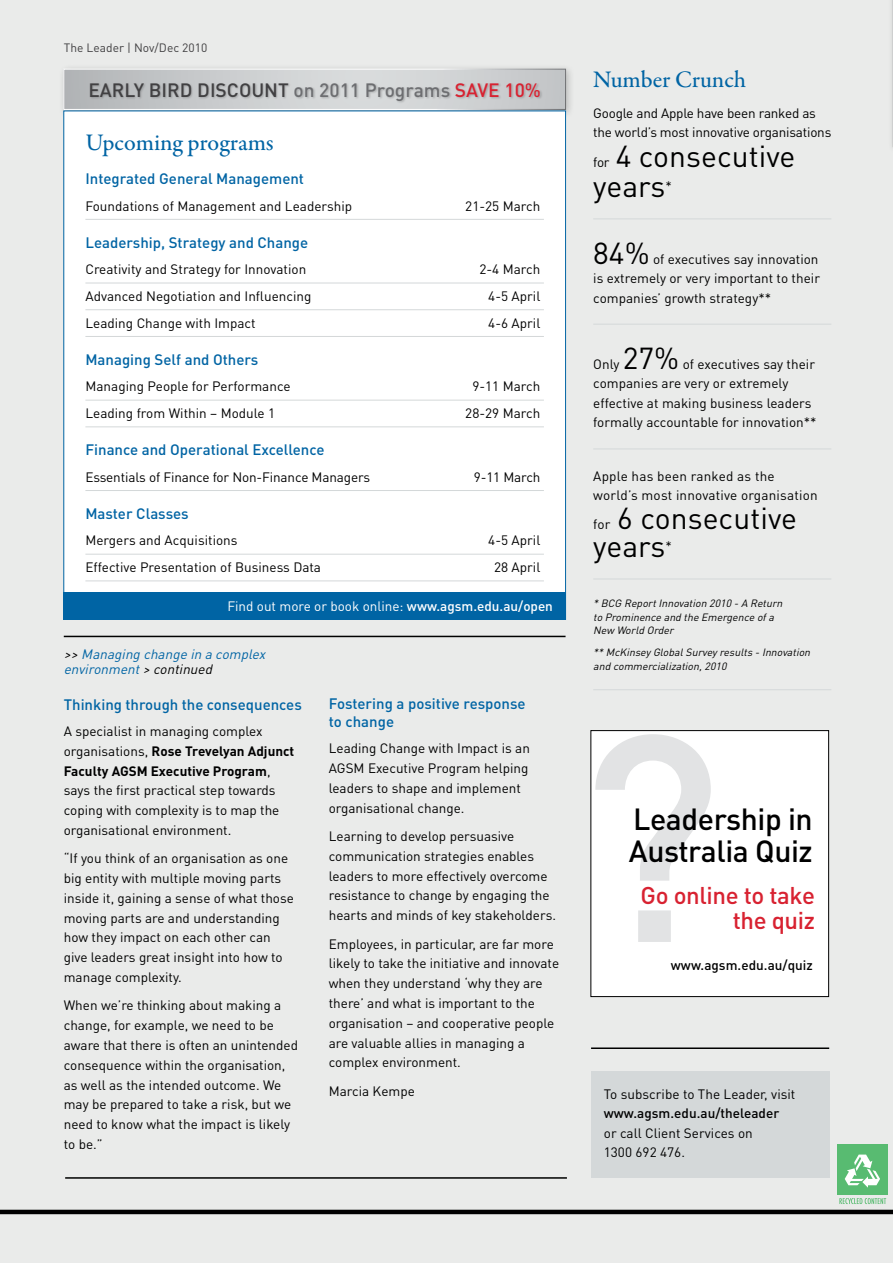
<style>
.page{position:relative;width:893px;height:1263px;background:#eaebea}
.page>*{position:absolute;margin:0;border:0;box-sizing:border-box;transform-origin:0 0}
.t1{font:500 289.35px "DIN Pro";color:#e2e3e4}
.t2{font:500 30.3px/32.1px "DIN Pro";letter-spacing:-.015em;color:#000}
.t3{font:30px/30px "DIN Pro";color:#000}
.t4{font:500 24px "Garamond Premr Pro";letter-spacing:-.005em;color:#0064a4}
.t5{font:500 24px/25.3px "DIN Pro";letter-spacing:-.015em;color:#d82231;text-align:right}
.t6{font:500 19.05px "DIN Pro";color:#414042}
.t7{font:500 15px/18px "DIN Pro";color:#0064a4}
.t8{font:13.5px/19.8px "DIN Pro";color:#000}
.t9{font:italic 13.5px/15px "DIN Pro";color:#0064a4}
.t10{font:500 13.5px "DIN Pro";color:#000}
.t11{font:13.5px "DIN Pro";color:#fff}
.t12{font:12px "DIN Pro";color:#414042}
.t13{font:italic 10.5px/13.5px "DIN Pro";color:#000}
.s1{color:#6d6e71}
.s2{color:#d82231}
.s3{font-weight:500}
.s4{color:#000}
.s5{font-weight:700}
</style>
<div class="page">
<div style="left:58px;top:64px;width:517px;height:55px;background:#000;opacity:.2"></div>
<svg style="left:65px;top:71px;width:499px;height:37px;background:#c8cbcc"></svg>
<div style="left:63px;top:69px;width:503px;height:41px;border:1px solid #fff"></div>
<div style="left:838px;top:1144px;width:50px;height:50px;background:#58bb71"></div>
<svg style="left:845px;top:1154px;width:35px;height:34px"></svg>
<svg style="left:839px;top:1198px;width:47px;height:6px"></svg>
<div style="left:591px;top:1071px;width:238px;height:107px;background:#d4d8d9"></div>
<hr style="left:0;top:1210px;width:893px;height:4px;background:#000">
<hr style="left:593px;top:218px;width:238px;height:1px;background:#d4d8d9">
<hr style="left:593px;top:324px;width:238px;height:1px;background:#d4d8d9">
<hr style="left:593px;top:449px;width:238px;height:1px;background:#d4d8d9">
<hr style="left:593px;top:579px;width:238px;height:1px;background:#d4d8d9">
<hr style="left:593px;top:689px;width:238px;height:1px;background:#d4d8d9">
<div style="left:64px;top:111px;width:502px;height:508px;background:#fff"></div>
<hr style="left:85px;top:219px;width:459px;height:1px;background:#d4d8d9">
<hr style="left:85px;top:283px;width:459px;height:1px;background:#d4d8d9">
<hr style="left:85px;top:309px;width:459px;height:1px;background:#d4d8d9">
<hr style="left:85px;top:336px;width:459px;height:1px;background:#d4d8d9">
<hr style="left:85px;top:400px;width:459px;height:1px;background:#d4d8d9">
<hr style="left:85px;top:427px;width:459px;height:1px;background:#d4d8d9">
<hr style="left:85px;top:490px;width:459px;height:1px;background:#d4d8d9">
<hr style="left:85px;top:554px;width:459px;height:1px;background:#d4d8d9">
<hr style="left:85px;top:581px;width:459px;height:1px;background:#d4d8d9">
<div style="left:64px;top:592px;width:502px;height:28px;background:#0064a4"></div>
<hr style="left:591px;top:1047px;width:238px;height:2px;background:#000">
<div style="left:591px;top:731px;width:238px;height:265px;background:#fff"></div>
<div style="left:591px;top:730px;width:238px;height:267px;border:1px solid #000"></div>
<hr style="left:64px;top:636px;width:502px;height:1px;background:#000">
<hr style="left:65px;top:1177px;width:502px;height:2px;background:#000">
<div style="left:888px;top:0;width:5px;height:155px;background:#e4e5e4"></div>
<svg style="left:892px;top:0;width:1px;height:147px"></svg>
<div style="left:89px;top:82px;width:453px;height:21px;background:#000;opacity:.2"></div>
<p class="t12" style="left:64px;top:39px;width:145px">The Leader | Nov/Dec 2010</p>
<h3 class="t6" style="left:88px;top:77px;width:454px">EARLY BIRD DISCOUNT <span class="s1">on 2011 Programs</span> <span class="s2">SAVE 10%</span></h3>
<h3 class="t4" style="left:85px;top:128px;width:190px">Upcoming programs</h3>
<p class="t7" style="left:85px;top:169px;width:220px">Integrated General Management</p>
<p class="t8" style="left:85px;top:195px;width:268px">Foundations of Management and Leadership</p>
<p class="t8" style="left:465px;top:195px;width:77px">21-25 March</p>
<p class="t7" style="left:85px;top:233px;width:224px">Leadership, Strategy and Change</p>
<p class="t8" style="left:85px;top:259px;width:222px">Creativity and Strategy for Innovation</p>
<p class="t8" style="left:479px;top:259px;width:62px">2-4 March</p>
<p class="t8" style="left:85px;top:286px;width:228px">Advanced Negotiation and Influencing</p>
<p class="t8" style="left:488px;top:286px;width:54px">4-5 April</p>
<p class="t8" style="left:85px;top:312px;width:172px">Leading Change with Impact</p>
<p class="t8" style="left:488px;top:312px;width:54px">4-6 April</p>
<p class="t7" style="left:85px;top:350px;width:174px">Managing Self and Others</p>
<p class="t8" style="left:85px;top:376px;width:207px">Managing People for Performance</p>
<p class="t8" style="left:472px;top:376px;width:70px">9-11 March</p>
<p class="t8" style="left:85px;top:403px;width:191px">Leading from Within – Module 1</p>
<p class="t8" style="left:465px;top:403px;width:77px">28-29 March</p>
<p class="t7" style="left:85px;top:440px;width:241px">Finance and Operational Excellence</p>
<p class="t8" style="left:85px;top:466px;width:286px">Essentials of Finance for Non-Finance Managers</p>
<p class="t8" style="left:474px;top:466px;width:68px">9-11 March</p>
<p class="t7" style="left:85px;top:504px;width:105px">Master Classes</p>
<p class="t8" style="left:85px;top:530px;width:154px">Mergers and Acquisitions</p>
<p class="t8" style="left:488px;top:530px;width:54px">4-5 April</p>
<p class="t8" style="left:85px;top:557px;width:237px">Effective Presentation of Business Data</p>
<p class="t8" style="left:494px;top:557px;width:48px">28 April</p>
<p class="t11" style="left:227px;top:597px;width:327px">Find out more or book online: <span class="s3">www.agsm.edu.au/open</span></p>
<p class="t9" style="left:64px;top:646px;width:207px"><span class="s4">&gt;&gt;</span> Managing change in a complex environment<span class="s4">&gt; continued</span></p>
<p class="t7" style="left:64px;top:695px;width:240px">Thinking through the consequences</p>
<p class="t8" style="left:64px;top:720px;width:232px">A specialist in managing complex organisations, <span class="s5">Rose Trevelyan Adjunct Faculty AGSM Executive Program</span>, says the first practical step towards coping with complexity is to map the organisational environment.</p>
<p class="t8" style="left:64px;top:848px;width:232px">“If you think of an organisation as one big entity with multiple moving parts inside it, gaining a sense of what those moving parts are and understanding how they impact on each other can give leaders great insight into how to manage complexity.</p>
<p class="t8" style="left:64px;top:995px;width:236px">When we’re thinking about making a change, for example, we need to be aware that there is often an unintended consequence within the organisation, as well as the intended outcome. We may be prepared to take a risk, but we need to know what the impact is likely to be.”</p>
<p class="t7" style="left:329px;top:694px;width:198px">Fostering a positive response to change</p>
<p class="t8" style="left:329px;top:738px;width:203px">Leading Change with Impact is an<br>AGSM Executive Program helping leaders to shape and implement organisational change.</p>
<p class="t8" style="left:329px;top:826px;width:229px">Learning to develop persuasive communication strategies enables leaders to more effectively overcome resistance to change by engaging the hearts and minds of key stakeholders.</p>
<p class="t8" style="left:329px;top:933px;width:232px">Employees, in particular, are far more likely to take the initiative and innovate when they understand ‘why they are there’ and what is important to the organisation – and cooperative people are valuable allies in managing a complex environment.</p>
<p class="t8" style="left:329px;top:1080px;width:88px">Marcia Kempe</p>
<h3 class="t4" style="left:593px;top:65px;width:155px">Number Crunch</h3>
<p class="t8" style="left:593px;top:103px;width:240px">Google and Apple have been ranked as the world’s most innovative organisations</p>
<p class="t8" style="left:593px;top:152px;width:18px">for</p>
<h3 class="t3" style="left:593px;top:140px;width:204px;text-indent:22px">4 consecutive years</h3>
<p class="t8" style="left:665px;top:176px;width:8px">*</p>
<h3 class="t3" style="left:593px;top:236px;width:58px">84%</h3>
<p class="t8" style="left:593px;top:248px;width:228px;text-align:justify;text-indent:60px">of executives say innovation is extremely or very important to their companies’ growth strategy**</p>
<p class="t8" style="left:593px;top:353px;width:28px">Only</p>
<h3 class="t3" style="left:623px;top:342px;width:58px">27%</h3>
<p class="t8" style="left:593px;top:354px;width:225px;text-indent:89px">of executives say their companies are very or extremely effective at making business leaders formally accountable for innovation**</p>
<p class="t8" style="left:593px;top:466px;width:226px">Apple has been ranked as the world’s most innovative organisation</p>
<p class="t8" style="left:593px;top:513px;width:19px">for</p>
<h3 class="t3" style="left:593px;top:502px;width:205px;line-height:28.5px;text-indent:24px">6 consecutive years</h3>
<p class="t8" style="left:665px;top:536px;width:8px">*</p>
<p class="t13" style="left:593px;top:596px;width:194px">*BCG ReportInnovation 2010 -A Return to Prominence and the Emergence ofa<br>New World Order</p>
<p class="t13" style="left:593px;top:645px;width:221px">**McKinseyGlobalSurveyresults-Innovation and commercialization,2010</p>
<h1 class="t1" style="left:575px;top:641px;width:149px">?</h1>
<h2 class="t2" style="left:629px;top:802px;width:185px">Leadership in<br>Australia Quiz</h2>
<h3 class="t5" style="left:641px;top:881px;width:176px">Go online to take the quiz</h3>
<p class="t10" style="left:671px;top:956px;width:143px">www.agsm.edu.au/quiz</p>
<p class="t8" style="left:604px;top:1083px;width:193px">To subscribe to The Leader, visit</p>
<p class="t10" style="left:604px;top:1104px;width:177px">www.agsm.edu.au/theleader</p>
<p class="t8" style="left:604px;top:1123px;width:151px">or call Client Services on<br>1300 692 476.</p>
</div>
